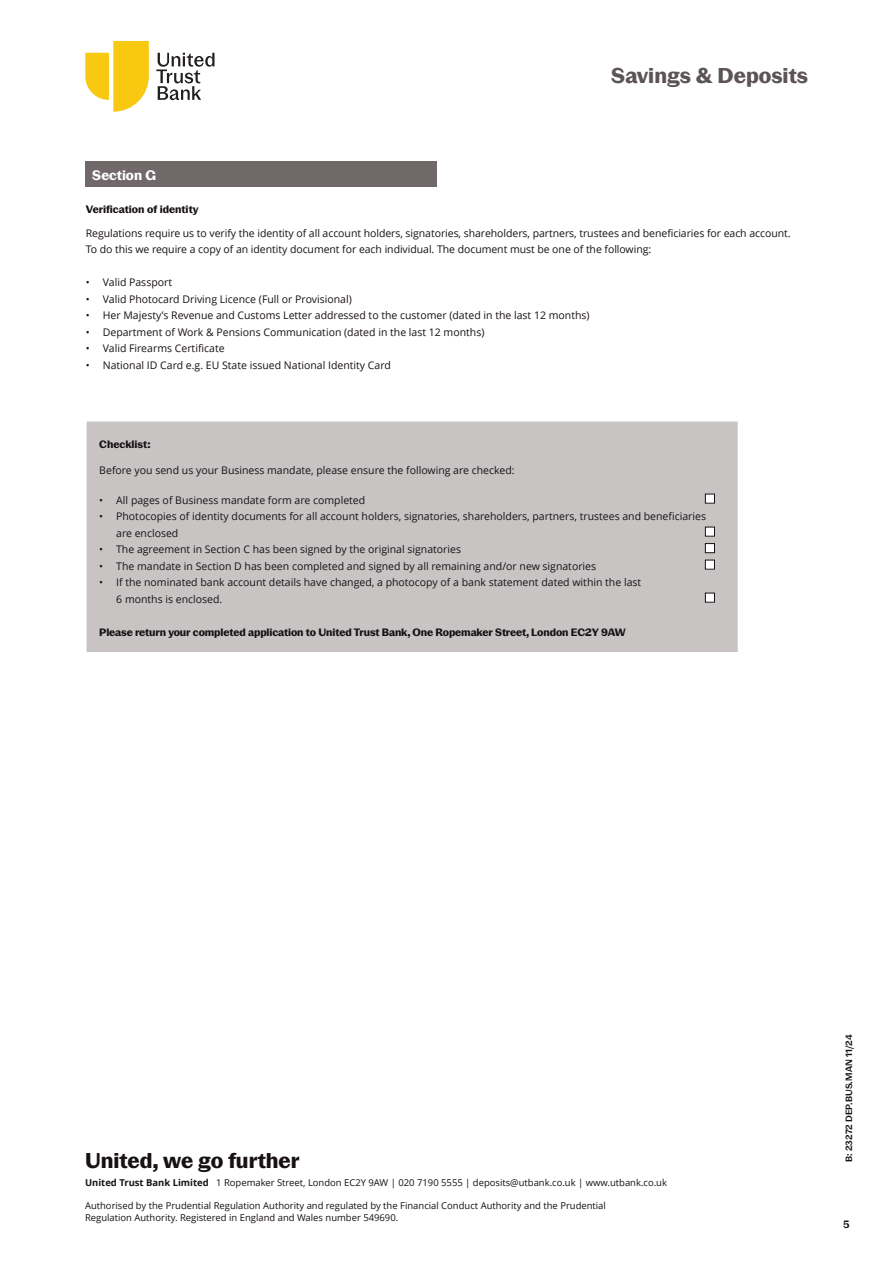
<style>
.page{position:relative;width:893px;height:1263px;background:#fff}
.page>*{position:absolute;margin:0;border:0;box-sizing:border-box;transform-origin:0 0}
.t1{font:700 21px "Pastiche Grotesque";color:#181114}
.t2{font:700 21px "Pastiche Grotesque";color:#5c5454}
.t3{font:700 13.5px "Pastiche Grotesque";color:#fff}
.t4{font:10.5px/16.5px "Open Sans";color:#181114}
.t5{font:700 10.5px "Pastiche Grotesque";letter-spacing:-.01em;color:#181114}
.t6{font:600 10.5px "Pastiche Grotesque";color:#181114}
.t7{font:9.45px/11.4px "Open Sans";color:#181114}
.t8{font:600 9px "Pastiche Grotesque";color:#181114}
.s1{font-weight:700}
</style>
<div class="page">
<div style="left:85px;top:162px;width:352px;height:25px;background:#706869"></div>
<div style="left:86px;top:421px;width:652px;height:231px;background:#c8c4c4"></div>
<div style="left:86px;top:421px;width:652px;height:232px;border:1px solid #fff"></div>
<div style="left:705px;top:494px;width:9px;height:9px;background:#fff"></div>
<div style="left:705px;top:494px;width:10px;height:10px;border:1px solid #181114"></div>
<div style="left:705px;top:527px;width:9px;height:9px;background:#fff"></div>
<div style="left:705px;top:527px;width:10px;height:10px;border:1px solid #181114"></div>
<div style="left:705px;top:593px;width:9px;height:9px;background:#fff"></div>
<div style="left:705px;top:593px;width:10px;height:10px;border:1px solid #181114"></div>
<div style="left:705px;top:544px;width:9px;height:9px;background:#fff"></div>
<div style="left:705px;top:543px;width:10px;height:10px;border:1px solid #181114"></div>
<div style="left:705px;top:560px;width:9px;height:9px;background:#fff"></div>
<div style="left:705px;top:560px;width:10px;height:10px;border:1px solid #181114"></div>
<svg style="left:85px;top:41px;width:64px;height:71px"></svg>
<svg style="left:156px;top:53px;width:58px;height:47px"></svg>
<p class="t3" style="left:92px;top:171px;width:65px">Section G</p>
<p class="t5" style="left:86px;top:206px;width:114px">Verification of identity</p>
<h1 class="t2" style="left:611px;top:68px;width:198px">Savings &amp; Deposits</h1>
<p class="t4" style="left:86px;top:225px;width:706px">Regulations require us to verify the identity of all account holders, signatories, shareholders, partners, trustees and beneficiaries for each account.<br>To do this we require a copy of an identity document for each individual. The document must be one of the following:</p>
<p class="t4" style="left:86px;top:274px;width:88px">• Valid Passport</p>
<p class="t4" style="left:86px;top:291px;width:267px">• Valid Photocard Driving Licence (Full or Provisional)</p>
<p class="t4" style="left:86px;top:307px;width:505px">• Her Majesty’s Revenue and Customs Letter addressed to the customer (dated in the last 12 months)</p>
<p class="t4" style="left:86px;top:324px;width:400px">• Department of Work &amp; Pensions Communication (dated in the last 12 months)</p>
<p class="t4" style="left:86px;top:340px;width:140px">• Valid Firearms Certificate</p>
<p class="t4" style="left:86px;top:357px;width:307px">• National ID Card e.g. EU State issued National Identity Card</p>
<p class="t5" style="left:99px;top:441px;width:53px">Checklist:</p>
<p class="t4" style="left:99px;top:462px;width:417px">Before you send us your Business mandate, please ensure the following are checked:</p>
<p class="t4" style="left:99px;top:491px;width:267px">• All pages of Business mandate form are completed</p>
<p class="t4" style="left:116px;top:508px;width:591px;text-indent:-17px">• Photocopies of identity documents for all account holders, signatories, shareholders, partners, trustees and beneficiaries are enclosed</p>
<p class="t4" style="left:99px;top:541px;width:363px">• The agreement in Section C has been signed by the original signatories</p>
<p class="t4" style="left:99px;top:557px;width:498px">• The mandate in Section D has been completed and signed by all remaining and/or new signatories</p>
<p class="t4" style="left:116px;top:574px;width:526px;text-indent:-17px">• If the nominated bank account details have changed, a photocopy of a bank statement dated within the last<br>6 months is enclosed.</p>
<p class="t5" style="left:99px;top:628px;width:528px">Please return your completed application to United Trust Bank, One Ropemaker Street, London EC2Y 9AW</p>
<h1 class="t1" style="left:85px;top:1153px;width:216px">United, we go further</h1>
<p class="t7" style="left:85px;top:1177px;width:583px"><span class="s1">United Trust Bank Limited</span> 1 Ropemaker Street, London EC2Y 9AW | 020 7190 5555 | deposits@utbank.co.uk | www.utbank.co.uk</p>
<p class="t7" style="left:85px;top:1200px;width:522px">Authorised by the Prudential Regulation Authority and regulated by the Financial Conduct Authority and the Prudential<br>Regulation Authority. Registered in England and Wales number 549690.</p>
<p class="t8" style="left:844px;top:1162px;width:129px;rotate:-90deg">B: 23272 DEP.BUS.MAN 11/24</p>
<p class="t6" style="left:843px;top:1218px;width:8px">5</p>
</div>
